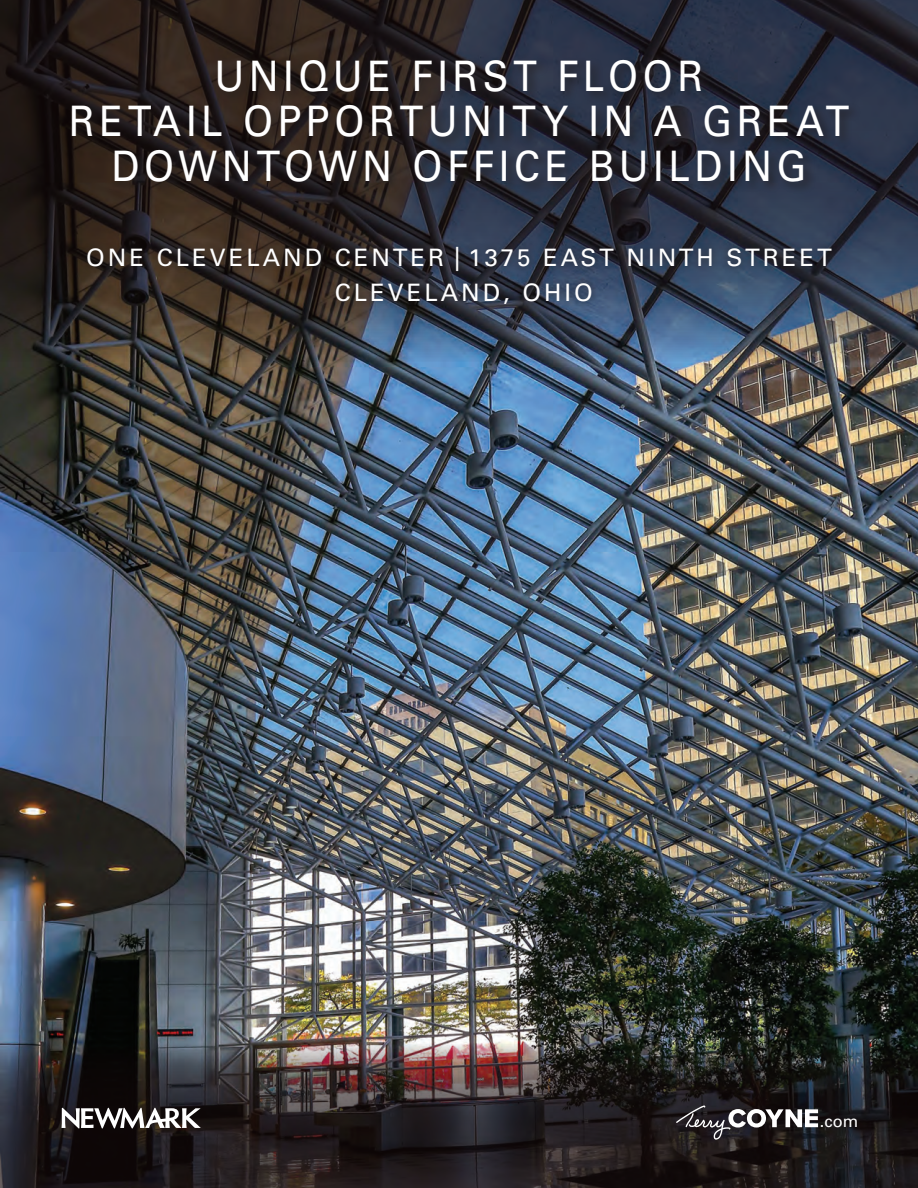
<style>
.page{position:relative;width:918px;height:1188px;background:#fff}
.page>*{position:absolute;margin:0;border:0;box-sizing:border-box;transform-origin:0 0}
.Head_9_11_CAPS{font:42px "Univers LT Pro 55 Roman";letter-spacing:.115em;color:#fff;scale:.92 1}
.Head_9_11_CAPS-2{font:24px "Univers LT Pro 55 Roman";letter-spacing:.125em;color:#fff}
.t1{font:16.5px "Univers";color:#fff}
.s1{font-size:24.3px}
</style>
<div class="page">
<img style="left:0;top:362px;width:918px;height:681px">
<svg style="left:0;top:0;width:918px;height:362px;background:#2f3038"></svg>
<img style="left:0;top:1043px;width:918px;height:145px">
<svg style="left:62px;top:1108px;width:139px;height:21px"></svg>
<svg style="left:676px;top:1105px;width:142px;height:35px"></svg>
<div style="left:80px;top:240px;width:759px;height:71px;background:#231f20;opacity:.75"></div>
<div style="left:69px;top:57px;width:792px;height:137px;background:#231f20;opacity:.75"></div>
<p class="Head_9_11_CAPS" style="left:215px;top:47px;width:533px">UNIQUE FIRST FLOOR</p>
<p class="Head_9_11_CAPS" style="left:69px;top:92px;width:849px">RETAIL OPPORTUNITY IN A GREAT</p>
<p class="Head_9_11_CAPS" style="left:111px;top:137px;width:757px">DOWNTOWN OFFICE BUILDING</p>
<p class="Head_9_11_CAPS-2" style="left:86px;top:241px;width:747px">ONE CLEVELAND CENTER <span class="s1">|</span> 1375 EAST NINTH STREET</p>
<p class="Head_9_11_CAPS-2" style="left:335px;top:276px;width:260px">CLEVELAND, OHIO</p>
<p class="t1" style="left:820px;top:1111px;width:40px">.com</p>
</div>
